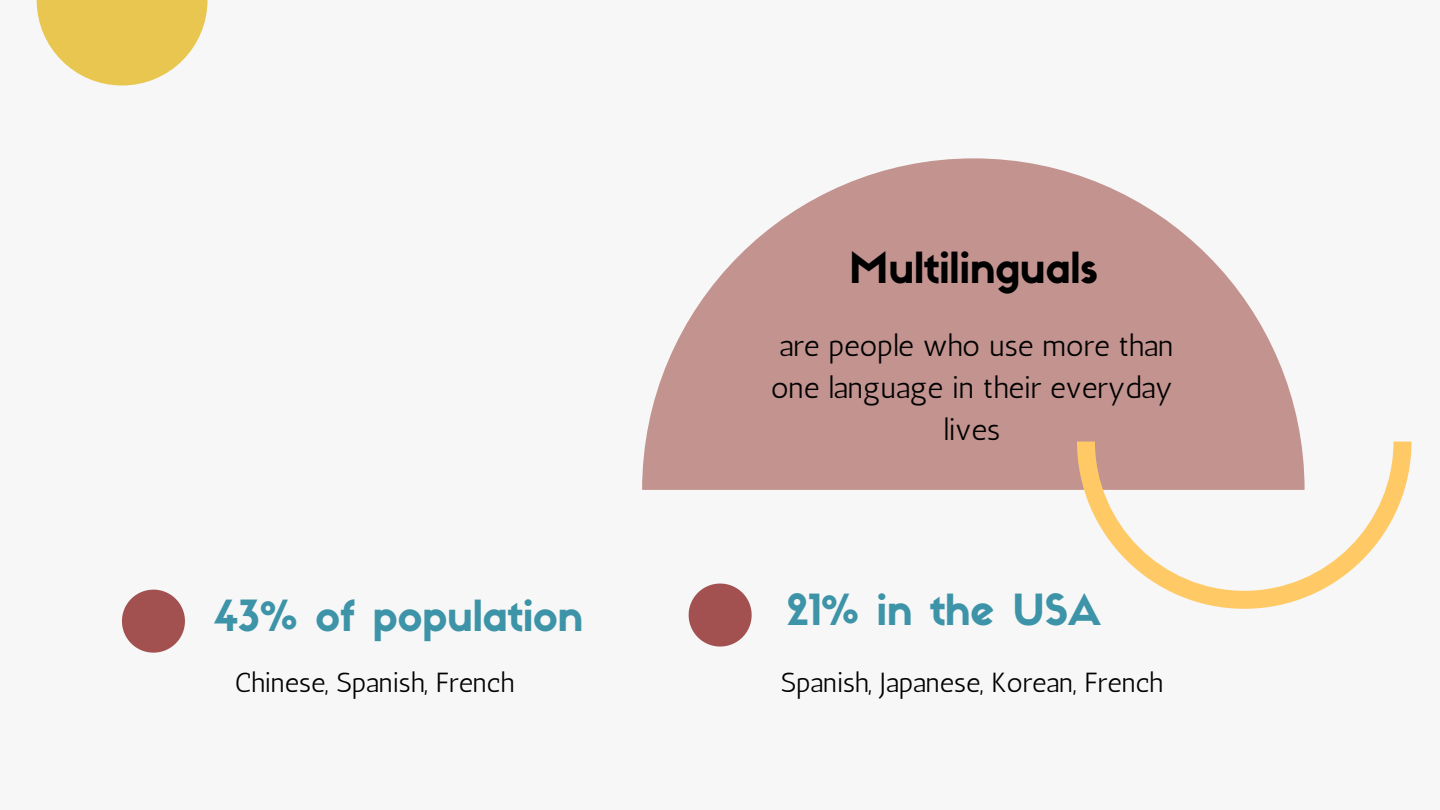
<style>
.page{position:relative;width:1440px;height:810px;background:#f6f7f6}
.page>*{position:absolute;margin:0;border:0;box-sizing:border-box;transform-origin:0 0}
.t1{font:42.1px "Sifonn Basic";color:#3d93a7}
.t2{font:42.1px "Sifonn Basic";color:#000}
.t3{font:30.3px/42px "Antic";color:#000;text-align:center}
.t4{font:27.6px "Antic";color:#000}
</style>
<div class="page">
<svg style="left:37px;top:0;width:171px;height:86px"></svg>
<svg style="left:642px;top:159px;width:659px;height:331px;fill:#c2938f"></svg>
<svg style="left:122px;top:590px;width:63px;height:63px"></svg>
<svg style="left:689px;top:584px;width:63px;height:63px"></svg>
<svg style="left:1077px;top:442px;width:334px;height:167px"></svg>
<h1 class="t2" style="left:849px;top:251px;width:250px">Multilinguals</h1>
<p class="t3" style="left:771px;top:324px;width:404px">are people who use more than one language in their everyday lives</p>
<h1 class="t1" style="left:214px;top:600px;width:371px">43% of population</h1>
<h1 class="t1" style="left:786px;top:594px;width:316px">21% in the USA</h1>
<p class="t4" style="left:235px;top:666px;width:281px">Chinese, Spanish, French</p>
<p class="t4" style="left:781px;top:666px;width:384px">Spanish, Japanese, Korean, French</p>
</div>
